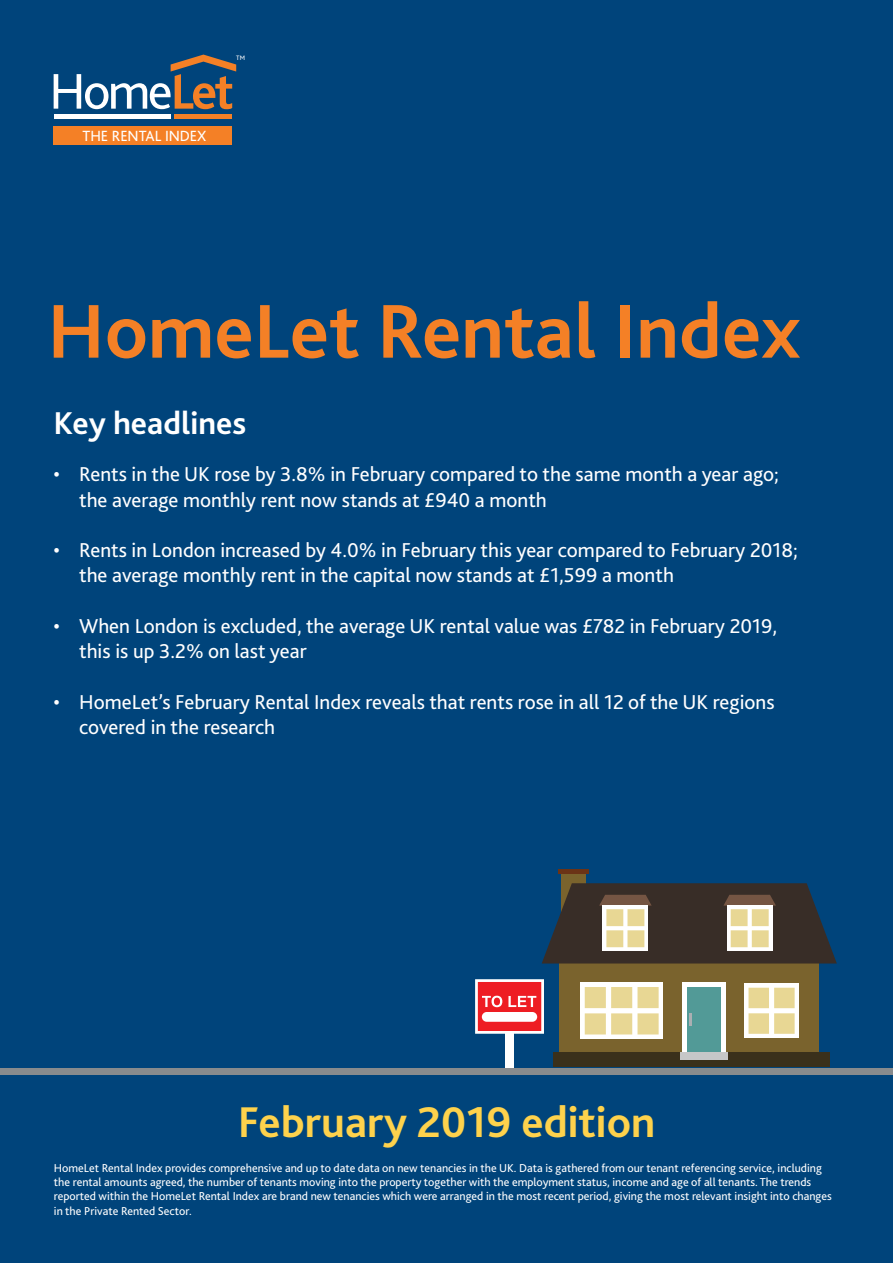
<style>
.page{position:relative;width:893px;height:1263px;background:#00447b}
.page>*{position:absolute;margin:0;border:0;box-sizing:border-box;transform-origin:0 0}
.t1{font:700 79.65px "Bliss 2";color:#f48026}
.t2{font:700 45px "Bliss 2";color:#fed24c}
.t3{font:700 33px "Bliss 2";color:#fff}
.t4{font:21px/25.2px "Bliss 2";color:#fff}
.t5{font:15.45px "Bliss";color:#fff}
.t6{font:12px/14.4px "Bliss 2";color:#fff}
.t7{font:6.75px "Bliss";color:#fff}
</style>
<div class="page">
<div style="left:54px;top:126px;width:178px;height:19px;background:#f48026"></div>
<div style="left:54px;top:114px;width:117px;height:5px;background:#fff"></div>
<div style="left:175px;top:114px;width:57px;height:5px;background:#f48026"></div>
<svg style="left:54px;top:55px;width:182px;height:54px"></svg>
<div style="left:505px;top:1028px;width:8px;height:44px;background:#fff"></div>
<div style="left:475px;top:979px;width:69px;height:55px;background:#ee1d23;border:3px solid #fff"></div>
<svg style="left:482px;top:996px;width:20px;height:11px"></svg>
<svg style="left:508px;top:996px;width:28px;height:11px"></svg>
<div style="left:482px;top:1012px;width:55px;height:10px;background:#fff;border-radius:5px"></div>
<div style="left:0;top:1068px;width:893px;height:7px;background:#888b8d"></div>
<div style="left:559px;top:961px;width:260px;height:91px;background:#7a632d"></div>
<div style="left:561px;top:871px;width:25px;height:71px;background:#7a632d"></div>
<div style="left:558px;top:869px;width:31px;height:5px;background:#6b3316"></div>
<div style="left:554px;top:1052px;width:276px;height:15px;background:#3a301b"></div>
<div style="left:682px;top:982px;width:43px;height:70px;background:#fff"></div>
<div style="left:687px;top:987px;width:33px;height:65px;background:#529a97"></div>
<div style="left:680px;top:1052px;width:48px;height:8px;background:#c6c7c8"></div>
<svg style="left:690px;top:1013px;width:2px;height:13px"></svg>
<div style="left:580px;top:982px;width:83px;height:57px;background:#fff"></div>
<svg style="left:585px;top:987px;width:74px;height:47px"></svg>
<svg style="left:542px;top:883px;width:295px;height:80px"></svg>
<div style="left:744px;top:983px;width:55px;height:55px;background:#fff"></div>
<svg style="left:748px;top:988px;width:47px;height:46px"></svg>
<p class="t5" style="left:82px;top:127px;width:125px">THE RENTAL INDEX</p>
<p class="t7" style="left:236px;top:54px;width:10px">TM</p>
<h1 class="t1" style="left:47px;top:282px;width:755px">HomeLet Rental Index</h1>
<h3 class="t3" style="left:54px;top:402px;width:194px">Key headlines</h3>
<h3 class="t4" style="left:79px;top:461px;width:701px;text-indent:-26px">• Rents in the UK rose by 3.8% in February compared to the same month a year ago; the average monthly rent now stands at £940 a month</h3>
<h3 class="t4" style="left:79px;top:537px;width:720px;text-indent:-26px">• Rents in London increased by 4.0% in February this year compared to February 2018; the average monthly rent in the capital now stands at £1,599 a month</h3>
<h3 class="t4" style="left:79px;top:613px;width:699px;text-indent:-26px">• When London is excluded, the average UK rental value was £782 in February 2019, this is up 3.2% on last year</h3>
<h3 class="t4" style="left:79px;top:689px;width:697px;text-indent:-26px">• HomeLet’s February Rental Index reveals that rents rose in all 12 of the UK regions covered in the research</h3>
<h2 class="t2" style="left:238px;top:1094px;width:419px">February 2019 edition</h2>
<p class="t6" style="left:54px;top:1160px;width:779px">HomeLet Rental Index provides comprehensive and up to date data on new tenancies in the UK. Data is gathered from our tenant referencing service, including the rental amounts agreed, the number of tenants moving into the property together with the employment status, income and age of all tenants. The trends reported within the HomeLet Rental Index are brand new tenancies which were arranged in the most recent period, giving the most relevant insight into changes in the Private Rented Sector.</p>
</div>
